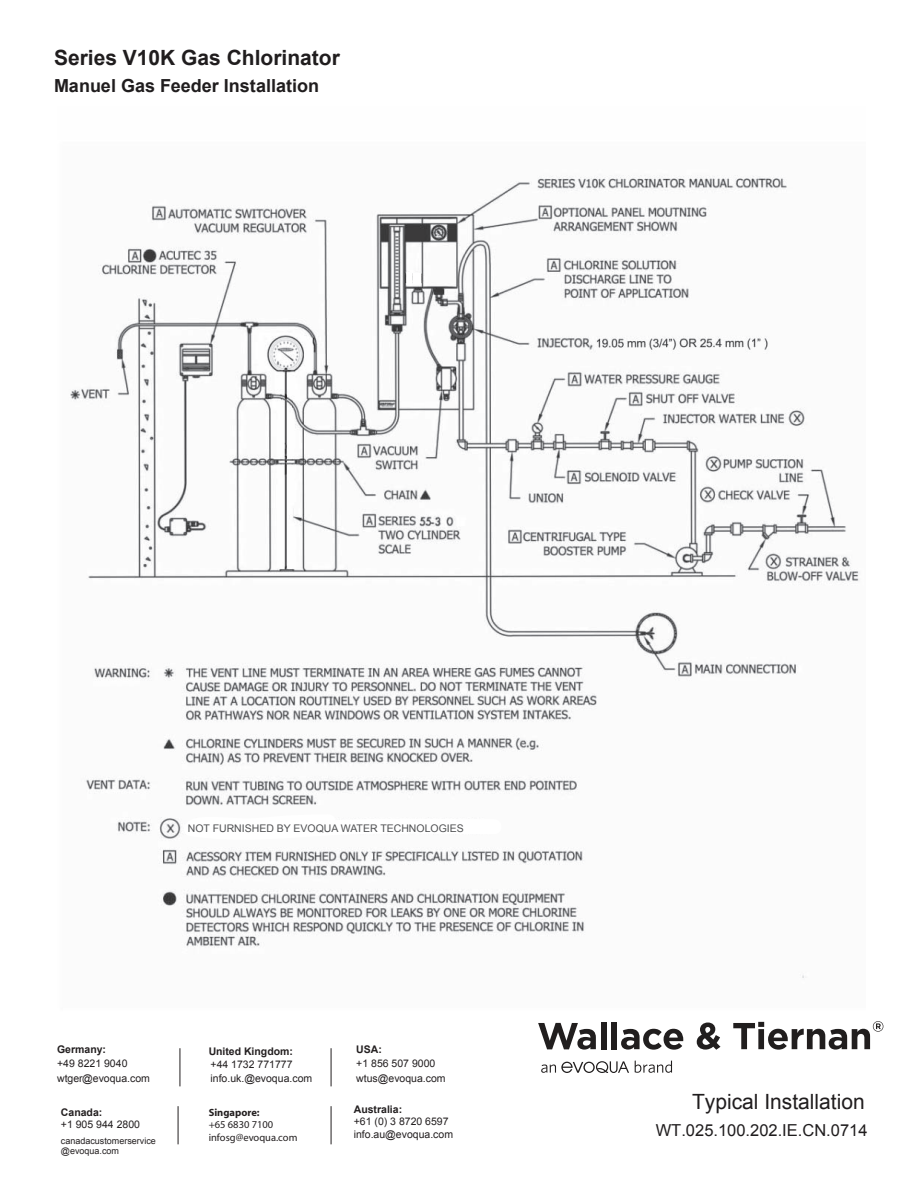
<style>
.page{position:relative;width:918px;height:1188px;background:#fff}
.page>*{position:absolute;margin:0;border:0;box-sizing:border-box;transform-origin:0 0}
.t1{font:700 21px "Arial";color:#201d1e}
.t2{font:21px "Arial";color:#201d1e}
.t3{font:700 18px "Arial";color:#201d1e}
.t4{font:16.5px "Arial";color:#201d1e}
.t5{font:10.5px/14.4px "Arial";color:#231f20}
.t6{font:700 10.5px "Arial";color:#231f20}
.t7{font:10.5px "Arial";color:#4f5052}
.t8{font:10.5px/12.6px "Myriad";color:#231f20}
.t9{font:700 10.5px "Myriad";color:#231f20}
.t10{font:9px/10.8px "Arial";color:#231f20}
</style>
<div class="page">
<hr style="left:178px;top:1106px;width:1px;height:38px;background:#231f20">
<hr style="left:331px;top:1048px;width:1px;height:38px;background:#231f20">
<hr style="left:180px;top:1048px;width:1px;height:38px;background:#231f20">
<hr style="left:331px;top:1106px;width:1px;height:38px;background:#231f20">
<svg style="left:541px;top:1061px;width:88px;height:12px"></svg>
<svg style="left:635px;top:1061px;width:37px;height:12px"></svg>
<svg style="left:538px;top:1023px;width:58px;height:27px"></svg>
<div style="left:601px;top:1022px;width:5px;height:27px;background:#211e1e"></div>
<div style="left:612px;top:1022px;width:5px;height:27px;background:#211e1e"></div>
<svg style="left:621px;top:1029px;width:62px;height:21px"></svg>
<svg style="left:697px;top:1023px;width:23px;height:27px"></svg>
<svg style="left:733px;top:1021px;width:150px;height:29px"></svg>
<img style="left:70px;top:175px;width:789px;height:803px">
<svg style="left:406px;top:270px;width:15px;height:16px"></svg>
<svg style="left:182px;top:814px;width:322px;height:30px"></svg>
<h1 class="t1" style="left:54px;top:44px;width:287px">Series V10K Gas Chlorinator</h1>
<h2 class="t3" style="left:54px;top:73px;width:267px">Manuel Gas Feeder Installation</h2>
<p class="t7" style="left:188px;top:822px;width:277px">NOT FURNISHED BY EVOQUA WATER TECHNOLOGIES</p>
<p class="t6" style="left:57px;top:1042px;width:50px">Germany:</p>
<p class="t5" style="left:57px;top:1056px;width:94px">+49 8221 9040 wtger@evoqua.com</p>
<p class="t6" style="left:61px;top:1105px;width:43px">Canada:</p>
<p class="t5" style="left:61px;top:1118px;width:81px">+1 905 944 2800</p>
<p class="t10" style="left:61px;top:1135px;width:97px">canadacustomerservice @evoqua.com</p>
<p class="t6" style="left:209px;top:1044px;width:86px">United Kingdom:</p>
<p class="t6" style="left:356px;top:1042px;width:27px">USA:</p>
<p class="t5" style="left:211px;top:1057px;width:84px">+44 1732 771777</p>
<p class="t5" style="left:356px;top:1057px;width:81px">+1 856 507 9000</p>
<p class="t5" style="left:211px;top:1072px;width:103px">info.uk.@evoqua.com</p>
<p class="t5" style="left:356px;top:1071px;width:91px">wtus@evoqua.com</p>
<p class="t9" style="left:209px;top:1107px;width:52px">Singapore:</p>
<p class="t8" style="left:209px;top:1119px;width:90px">+65 6830 7100 infosg@evoqua.com</p>
<p class="t6" style="left:354px;top:1102px;width:50px">Australia:</p>
<p class="t5" style="left:354px;top:1115px;width:101px;line-height:12.6px">+61 (0) 3 8720 6597 info.au@evoqua.com</p>
<h1 class="t2" style="left:692px;top:1088px;width:174px">Typical Installation</h1>
<h3 class="t4" style="left:656px;top:1120px;width:213px">WT.025.100.202.IE.CN.0714</h3>
</div>
